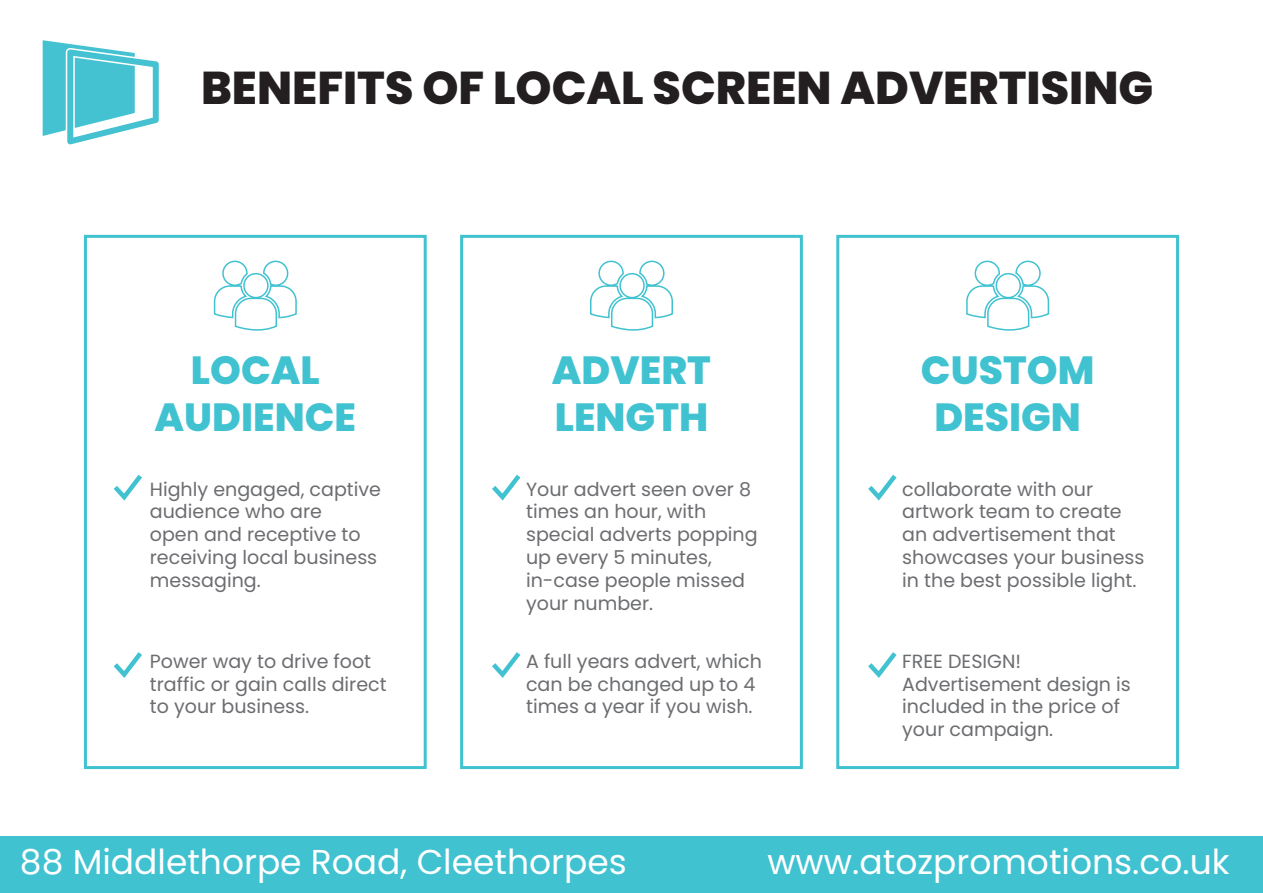
<style>
.page{position:relative;width:1263px;height:893px;background:#fff}
.page>*{position:absolute;margin:0;border:0;box-sizing:border-box;transform-origin:0 0}
.t1{font:800 45.9px "Poppins";color:#231f20}
.t2{font:800 39.3px/47.1px "Poppins";color:#40c2d1;text-align:center}
.t3{font:34.5px "Poppins";color:#fff}
.t4{font:19.05px/22.8px "Poppins";color:#6c6d70}
</style>
<div class="page">
<div style="left:0;top:837px;width:1263px;height:56px;background:#40c2d1"></div>
<svg style="left:43px;top:40px;width:116px;height:105px"></svg>
<div style="left:84px;top:235px;width:343px;height:534px;border:3px solid #40c2d1"></div>
<svg style="left:113px;top:474px;width:29px;height:27px"></svg>
<svg style="left:113px;top:652px;width:29px;height:26px"></svg>
<svg style="left:213px;top:260px;width:84px;height:71px"></svg>
<svg style="left:492px;top:474px;width:29px;height:27px"></svg>
<svg style="left:492px;top:652px;width:29px;height:26px"></svg>
<div style="left:460px;top:235px;width:343px;height:534px;border:3px solid #40c2d1"></div>
<svg style="left:590px;top:260px;width:83px;height:71px"></svg>
<svg style="left:868px;top:475px;width:29px;height:26px"></svg>
<svg style="left:868px;top:652px;width:29px;height:26px"></svg>
<div style="left:836px;top:235px;width:343px;height:534px;border:3px solid #40c2d1"></div>
<svg style="left:966px;top:260px;width:84px;height:71px"></svg>
<h1 class="t1" style="left:201px;top:61px;width:954px">BENEFITS OF LOCAL SCREEN ADVERTISING</h1>
<h2 class="t2" style="left:155px;top:347px;width:203px">LOCAL<br>AUDIENCE</h2>
<p class="t4" style="left:150px;top:478px;width:233px">Highly engaged, captive audience who are<br>open and receptive to receiving local business messaging.</p>
<p class="t4" style="left:150px;top:650px;width:238px">Power way to drive foot traffic or gain calls direct to your business.</p>
<h2 class="t2" style="left:552px;top:347px;width:161px;text-align:left">ADVERT<br>LENGTH</h2>
<p class="t4" style="left:526px;top:478px;width:233px">Your advert seen over 8 times an hour, with special adverts popping up every 5 minutes, in-case people missed your number.</p>
<p class="t4" style="left:526px;top:650px;width:237px">A full years advert, which can be changed up to 4 times a year if you wish.</p>
<h2 class="t2" style="left:921px;top:347px;width:175px">CUSTOM<br>DESIGN</h2>
<p class="t4" style="left:902px;top:478px;width:244px">collaborate with our artwork team to create an advertisement that showcases your business in the best possible light.</p>
<p class="t4" style="left:902px;top:650px;width:230px">FREE DESIGN!<br>Advertisement design is included in the price of your campaign.</p>
<h3 class="t3" style="left:20px;top:842px;width:608px">88 Middlethorpe Road, Cleethorpes</h3>
<h3 class="t3" style="left:767px;top:842px;width:464px">www.atozpromotions.co.uk</h3>
</div>
